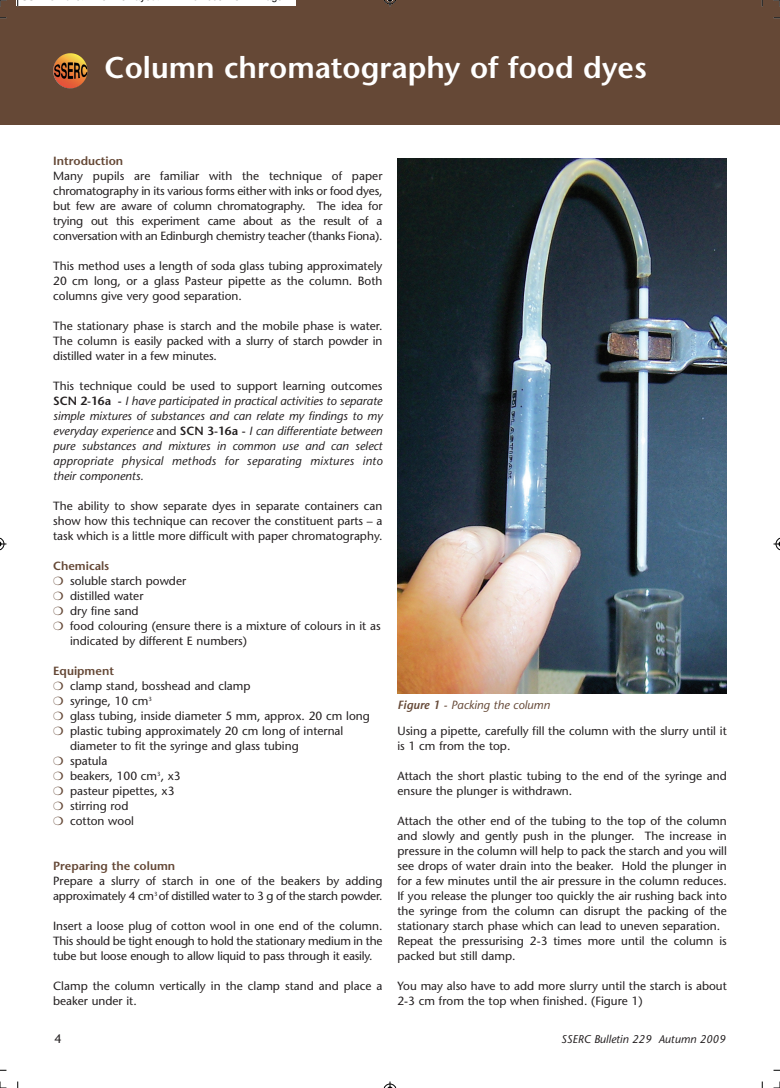
<style>
.page{position:relative;width:780px;height:1088px;background:#fff}
.page>*{position:absolute;margin:0;border:0;box-sizing:border-box;transform-origin:0 0}
.t1{font:600 30px "Stone Sans";color:#fff}
.t2{font:12.5px "Stone Sans";color:#231f20}
.t3{font:11.88px/15px "Stone Sans";color:#231f20}
.t4{font:italic 11.88px/15px "Stone Sans";letter-spacing:.02em;color:#231f20;text-align:justify}
.t5{font:600 11.88px "Stone Sans";color:#654836}
.t6{font:italic 11.88px "Stone Sans";color:#654836}
.t7{font:italic 11.25px "Stone Sans";color:#231f20}
.s1{font-style:normal}
.s2{font-weight:600;font-style:normal}
.s3{color:#654836}
.s4{font-weight:600}
</style>
<div class="page">
<div style="left:762px;top:0;width:18px;height:124px;background:#654836"></div>
<img style="left:398px;top:158px;width:328px;height:536px">
<div style="left:0;top:0;width:762px;height:124px;background:#654836"></div>
<img style="left:77px;top:58px;width:10px;height:29px">
<div style="left:16px;top:0;width:280px;height:5px;background:#fff"></div>
<svg style="left:17px;top:0;width:2px;height:6px"></svg>
<svg style="left:0;top:17px;width:6px;height:2px"></svg>
<svg style="left:761px;top:0;width:2px;height:6px"></svg>
<svg style="left:773px;top:17px;width:7px;height:2px"></svg>
<svg style="left:17px;top:1081px;width:2px;height:7px"></svg>
<svg style="left:761px;top:1081px;width:2px;height:7px"></svg>
<svg style="left:773px;top:0;width:7px;height:6px"></svg>
<svg style="left:0;top:1081px;width:6px;height:7px"></svg>
<svg style="left:773px;top:1081px;width:7px;height:7px"></svg>
<svg style="left:383px;top:0;width:13px;height:6px"></svg>
<svg style="left:383px;top:1081px;width:13px;height:7px"></svg>
<svg style="left:0;top:537px;width:6px;height:14px"></svg>
<svg style="left:773px;top:537px;width:7px;height:14px"></svg>
<h1 class="t1" style="left:105px;top:56px;width:543px">Column chromatography of food dyes</h1>
<p class="t5" style="left:53px;top:156px;width:71px">Introduction</p>
<p class="t3" style="left:53px;top:170px;width:331px;text-align:justify">Many pupils are familiar with the technique of paper chromatography in its various forms either with inks or food dyes, but few are aware of column chromatography. The idea for trying out this experiment came about as the result of a conversation with an Edinburgh chemistry teacher (thanks Fiona).</p>
<p class="t3" style="left:53px;top:260px;width:331px;text-align:justify">This method uses a length of soda glass tubing approximately 20 cm long, or a glass Pasteur pipette as the column. Both columns give very good separation.</p>
<p class="t3" style="left:53px;top:320px;width:331px;text-align:justify">The stationary phase is starch and the mobile phase is water.<br>The column is easily packed with a slurry of starch powder in distilled water in a few minutes.</p>
<p class="t4" style="left:53px;top:380px;width:331px"><span class="s1">This technique could be used to support learning outcomes </span><span class="s2">SCN 2-16a -</span> I have participated in practical activities to separate simple mixtures of substances and can relate my findings to my everyday experience <span class="s1">and</span> <span class="s2">SCN 3-16a -</span> I can differentiate between pure substances and mixtures in common use and can select appropriate physical methods for separating mixtures into their components.</p>
<p class="t3" style="left:53px;top:500px;width:331px;text-align:justify">The ability to show separate dyes in separate containers can show how this technique can recover the constituent parts – a task which is a little more difficult with paper chromatography.</p>
<p class="t5" style="left:53px;top:561px;width:58px">Chemicals</p>
<p class="t3" style="left:53px;top:575px;width:134px"><span class="s3">❍</span> soluble starch powder</p>
<p class="t3" style="left:53px;top:590px;width:92px"><span class="s3">❍</span> distilled water</p>
<p class="t3" style="left:53px;top:605px;width:87px"><span class="s3">❍</span> dry fine sand</p>
<p class="t3" style="left:53px;top:620px;width:329px"><span class="s3">❍</span> food colouring (ensure there is a mixture of colours in it as</p>
<p class="t3" style="left:70px;top:635px;width:178px">indicated by different E numbers)</p>
<p class="t5" style="left:53px;top:666px;width:62px">Equipment</p>
<p class="t3" style="left:53px;top:680px;width:199px"><span class="s3">❍</span> clamp stand, bosshead and clamp</p>
<p class="t3" style="left:53px;top:695px;width:100px"><span class="s3">❍</span> syringe, 10 cm<sup>3</sup></p>
<p class="t3" style="left:53px;top:710px;width:318px"><span class="s3">❍</span> glass tubing, inside diameter 5 mm, approx. 20 cm long</p>
<p class="t3" style="left:53px;top:725px;width:292px"><span class="s3">❍</span> plastic tubing approximately 20 cm long of internal</p>
<p class="t3" style="left:70px;top:740px;width:230px">diameter to fit the syringe and glass tubing</p>
<p class="t3" style="left:53px;top:755px;width:56px"><span class="s3">❍</span> spatula</p>
<p class="t3" style="left:53px;top:770px;width:129px"><span class="s3">❍</span> beakers, 100 cm<sup>3</sup>, x3</p>
<p class="t3" style="left:53px;top:785px;width:123px"><span class="s3">❍</span> pasteur pipettes, x3</p>
<p class="t3" style="left:53px;top:800px;width:77px"><span class="s3">❍</span> stirring rod</p>
<p class="t3" style="left:53px;top:815px;width:82px"><span class="s3">❍</span> cotton wool</p>
<p class="t5" style="left:53px;top:861px;width:123px">Preparing the column</p>
<p class="t3" style="left:53px;top:875px;width:331px">Prepare a slurry of starch in one of the beakers by adding approximately 4 cm<sup>3</sup> of distilled water to 3 g of the starch powder.</p>
<p class="t3" style="left:53px;top:920px;width:331px;text-align:justify">Insert a loose plug of cotton wool in one end of the column.<br>This should be tight enough to hold the stationary medium in the tube but loose enough to allow liquid to pass through it easily.</p>
<p class="t3" style="left:53px;top:980px;width:331px">Clamp the column vertically in the clamp stand and place a beaker under it.</p>
<p class="t6" style="left:397px;top:700px;width:154px"><span class="s4">Figure 1</span> - Packing the column</p>
<p class="t3" style="left:397px;top:725px;width:331px">Using a pipette, carefully fill the column with the slurry until it is 1 cm from the top.</p>
<p class="t3" style="left:397px;top:770px;width:331px">Attach the short plastic tubing to the end of the syringe and ensure the plunger is withdrawn.</p>
<p class="t3" style="left:397px;top:815px;width:331px">Attach the other end of the tubing to the top of the column and slowly and gently push in the plunger. The increase in pressure in the column will help to pack the starch and you will see drops of water drain into the beaker. Hold the plunger in for a few minutes until the air pressure in the column reduces.<br>If you release the plunger too quickly the air rushing back into the syringe from the column can disrupt the packing of the stationary starch phase which can lead to uneven separation.<br>Repeat the pressurising 2-3 times more until the column is packed but still damp.</p>
<p class="t3" style="left:397px;top:980px;width:331px">You may also have to add more slurry until the starch is about<br>2-3 cm from the top when finished. (Figure 1)</p>
<p class="t2" style="left:54px;top:1034px;width:9px">4</p>
<p class="t7" style="left:561px;top:1035px;width:166px">SSERC Bulletin 229 Autumn 2009</p>
</div>
